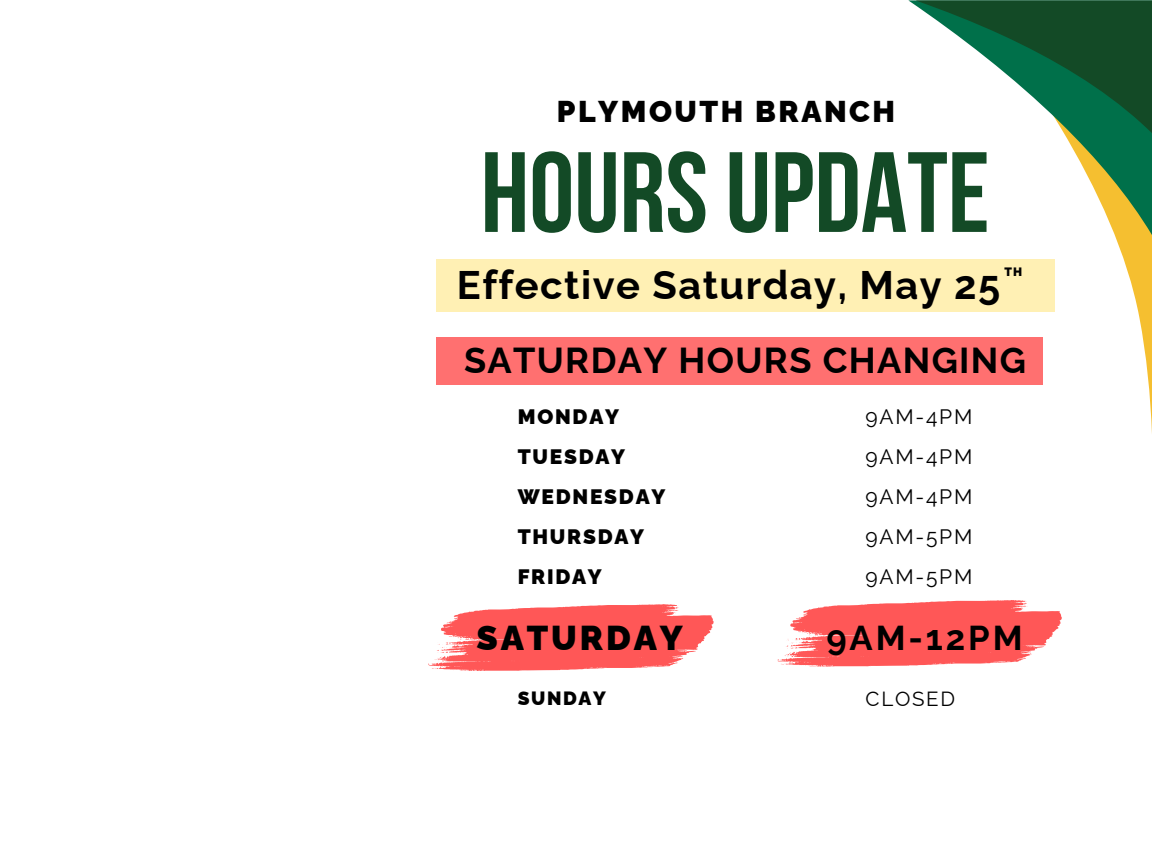
<style>
.page{position:relative;width:1152px;height:864px;background:#fff}
.page>*{position:absolute;margin:0;border:0;box-sizing:border-box;transform-origin:0 0}
.t1{font:700 113.85px "Bebas Neue";color:#134a26}
.t2{font:700 39.9px "Raleway";letter-spacing:.035em;color:#000}
.t3{font:700 36.15px "Raleway";letter-spacing:.035em;color:#000}
.t4{font:900 34.5px "Raleway";letter-spacing:.085em;color:#000}
.t5{font:700 34.5px "Raleway";letter-spacing:.085em;color:#000}
.t6{font:900 30.15px "Raleway";letter-spacing:.085em;color:#000}
.t7{font:900 20.85px "Raleway";letter-spacing:.085em;color:#000}
.t8{font:20.85px "Raleway";letter-spacing:.085em;color:#000}
.t9{font:20.55px "Raleway";letter-spacing:.085em;color:#000}
.t10{font:900 19.2px "Raleway";letter-spacing:.085em;color:#000}
.t11{font:900 12.15px "Raleway";color:#000}
</style>
<div class="page">
<svg style="left:975px;top:235px;width:177px;height:199px"></svg>
<svg style="left:909px;top:1px;width:243px;height:234px"></svg>
<svg style="left:915px;top:1px;width:237px;height:132px"></svg>
<div style="left:436px;top:337px;width:607px;height:47px;background:#ff7070"></div>
<div style="left:436px;top:259px;width:618px;height:53px;background:#fff0b4"></div>
<svg style="left:428px;top:604px;width:286px;height:67px"></svg>
<svg style="left:778px;top:600px;width:284px;height:67px"></svg>
<p class="t6" style="left:557px;top:93px;width:340px">PLYMOUTH BRANCH</p>
<p class="t1" style="left:481px;top:147px;width:511px">HOURSUPDATE</p>
<h4 class="t2" style="left:457px;top:261px;width:545px">Effective Saturday, May 25</h4>
<p class="t11" style="left:1004px;top:265px;width:19px">TH</p>
<p class="t3" style="left:464px;top:339px;width:563px">SATURDAY HOURS CHANGING</p>
<h5 class="t7" style="left:518px;top:405px;width:103px">MONDAY</h5>
<h1 class="t8" style="left:866px;top:405px;width:108px">9AM-4PM</h1>
<h3 class="t7" style="left:518px;top:445px;width:109px">TUESDAY</h3>
<p class="t8" style="left:866px;top:445px;width:108px">9AM-4PM</p>
<h2 class="t7" style="left:518px;top:485px;width:149px">WEDNESDAY</h2>
<p class="t8" style="left:866px;top:485px;width:108px">9AM-4PM</p>
<h6 class="t7" style="left:518px;top:525px;width:128px">THURSDAY</h6>
<h6 class="t8" style="left:866px;top:525px;width:108px">9AM-5PM</h6>
<p class="t7" style="left:518px;top:564px;width:86px">FRIDAY</p>
<h6 class="t8" style="left:866px;top:564px;width:108px">9AM-5PM</h6>
<p class="t4" style="left:477px;top:617px;width:208px">SATURDAY</p>
<h6 class="t5" style="left:826px;top:617px;width:198px">9AM-12PM</h6>
<p class="t10" style="left:518px;top:687px;width:90px">SUNDAY</p>
<h6 class="t9" style="left:866px;top:687px;width:91px">CLOSED</h6>
</div>
